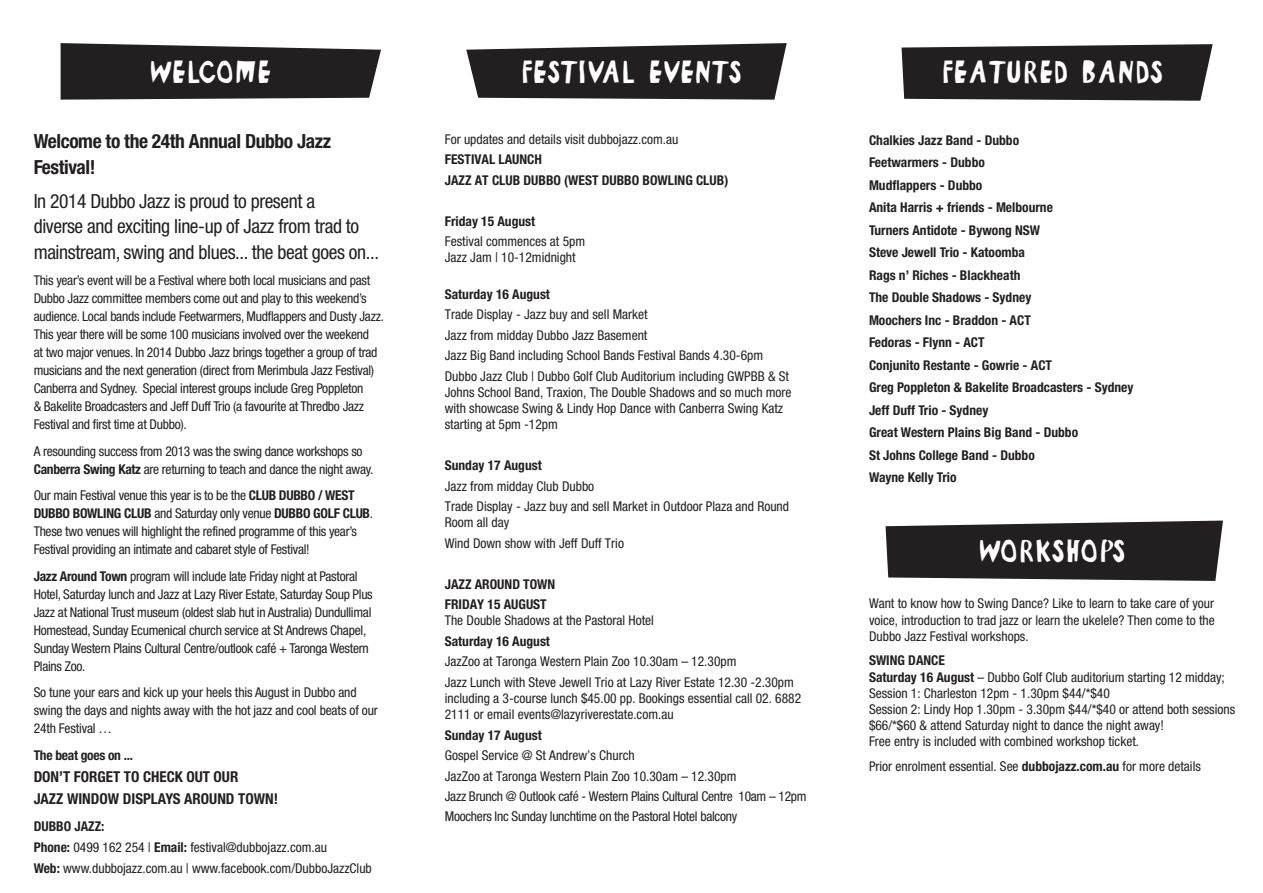
<style>
.page{position:relative;width:1263px;height:893px;background:#fff}
.page>*{position:absolute;margin:0;border:0;box-sizing:border-box;transform-origin:0 0}
.t1{font:22.5px "Nacht";letter-spacing:.14em;color:#fff}
.Body{font:condensed 19.5px/25.5px "Helvetica Neue";letter-spacing:-.02em;color:#231f20}
.Body-2{font:700 condensed 19.5px/25.5px "Helvetica Neue";letter-spacing:-.02em;color:#231f20}
.Festival{font:700 condensed 15px/21.6px "Helvetica Neue";color:#231f20}
.Body-3{font:condensed 13.5px/18px "Helvetica Neue";letter-spacing:-.02em;color:#231f20}
.Festival-2{font:condensed 13.5px/16.2px "Helvetica Neue";color:#231f20}
.Bands{font:700 condensed 13.5px "Helvetica Neue";color:#231f20}
.Body-4{font:condensed 13.5px/16.2px "Helvetica Neue";color:#231f20}
.Festival-3{font:700 condensed 13.5px "Helvetica Neue";color:#231f20}
.t2{font:condensed 13.5px/21px "Helvetica Neue LT";color:#231f20}
.Festival-4{font:condensed 13.5px "Helvetica Neue";letter-spacing:-.02em;color:#231f20}
.Body-5{font:700 condensed 13.5px "Helvetica Neue";letter-spacing:-.02em;color:#231f20}
.s1{font-weight:700}
</style>
<div class="page">
<svg style="left:61px;top:43px;width:320px;height:57px;background:#373334"></svg>
<svg style="left:466px;top:43px;width:321px;height:57px;background:#3d393a"></svg>
<svg style="left:901px;top:44px;width:312px;height:57px;background:#343132"></svg>
<svg style="left:885px;top:521px;width:338px;height:60px;background:#353233"></svg>
<p class="t1" style="left:151px;top:61px;width:120px">WELCOME</p>
<p class="t1" style="left:522px;top:61px;width:221px">FESTIVAL EVENTS</p>
<p class="t1" style="left:942px;top:61px;width:222px">FEATURED BANDS</p>
<p class="Body-2" style="left:34px;top:128px;width:299px">Welcome to the 24th Annual Dubbo Jazz<br>Festival!</p>
<p class="Body" style="left:34px;top:188px;width:347px">In 2014 Dubbo Jazz is proud to present a<br>diverse and exciting line-up of Jazz from trad to mainstream, swing and blues... the beat goes on...</p>
<p class="Body-3" style="left:34px;top:272px;width:352px">This year’s event will be a Festival where both local musicians and past Dubbo Jazz committee members come out and play to this weekend’s audience. Local bands include Feetwarmers, Mudflappers and Dusty Jazz.<br>This year there will be some 100 musicians involved over the weekend<br>at two major venues. In 2014 Dubbo Jazz brings together a group of trad musicians and the next generation (direct from Merimbula Jazz Festival)<br>Canberra and Sydney. Special interest groups include Greg Poppleton<br>&amp; Bakelite Broadcasters and Jeff Duff Trio (a favourite at Thredbo Jazz Festival and first time at Dubbo).</p>
<p class="Body-3" style="left:34px;top:442px;width:341px">A resounding success from 2013 was the swing dance workshops so<br><span class="s1">Canberra Swing Katz</span> are returning to teach and dance the night away.</p>
<p class="Body-3" style="left:34px;top:487px;width:341px">Our main Festival venue this year is to be the <span class="s1">CLUB DUBBO / WEST DUBBO BOWLING CLUB</span> and Saturday only venue <span class="s1">DUBBO GOLF CLUB</span>.<br>These two venues will highlight the refined programme of this year’s Festival providing an intimate and cabaret style of Festival!</p>
<p class="Body-3" style="left:34px;top:567px;width:341px"><span class="s1">Jazz Around Town</span> program will include late Friday night at Pastoral Hotel, Saturday lunch and Jazz at Lazy River Estate, Saturday Soup Plus Jazz at National Trust museum (oldest slab hut in Australia) Dundullimal Homestead, Sunday Ecumenical church service at St Andrews Chapel, Sunday Western Plains Cultural Centre/outlook café + Taronga Western Plains Zoo.</p>
<p class="Body-3" style="left:34px;top:684px;width:346px">So tune your ears and kick up your heels this August in Dubbo and swing the days and nights away with the hot jazz and cool beats of our<br>24th Festival …</p>
<p class="Body-5" style="left:34px;top:747px;width:101px">The beat goes on ...</p>
<p class="Festival" style="left:34px;top:766px;width:246px">DON’T FORGET TO CHECK OUT OUR<br>JAZZ WINDOW DISPLAYS AROUND TOWN!</p>
<p class="t2" style="left:34px;top:815px;width:295px"><span class="s1">DUBBO JAZZ:<br>Phone:</span> 0499 162 254 | <span class="s1">Email:</span> festival@dubbojazz.com.au</p>
<p class="t2" style="left:34px;top:857px;width:340px"><span class="s1">Web:</span> www.dubbojazz.com.au | www.facebook.com/DubboJazzClub</p>
<p class="Festival-2" style="left:445px;top:131px;width:235px">For updates and details visit dubbojazz.com.au</p>
<p class="Festival-3" style="left:445px;top:151px;width:99px">FESTIVAL LAUNCH</p>
<p class="Festival-3" style="left:445px;top:172px;width:285px">JAZZ AT CLUB DUBBO (WEST DUBBO BOWLING CLUB)</p>
<p class="Festival-3" style="left:445px;top:213px;width:92px">Friday 15 August</p>
<p class="Festival-2" style="left:445px;top:233px;width:142px">Festival commences at 5pm<br>Jazz Jam | 10-12midnight</p>
<p class="Festival-3" style="left:445px;top:286px;width:107px">Saturday 16 August</p>
<p class="Festival-2" style="left:445px;top:306px;width:204px">Trade Display - Jazz buy and sell Market</p>
<p class="Festival-2" style="left:445px;top:327px;width:204px">Jazz from midday Dubbo Jazz Basement</p>
<p class="Festival-2" style="left:445px;top:347px;width:320px">Jazz Big Band including School Bands Festival Bands 4.30-6pm</p>
<p class="Festival-2" style="left:445px;top:368px;width:348px">Dubbo Jazz Club | Dubbo Golf Club Auditorium including GWPBB &amp; St Johns School Band, Traxion, The Double Shadows and so much more with showcase Swing &amp; Lindy Hop Dance with Canberra Swing Katz starting at 5pm -12pm</p>
<p class="Festival-3" style="left:445px;top:457px;width:98px">Sunday 17 August</p>
<p class="Festival-2" style="left:445px;top:478px;width:151px">Jazz from midday Club Dubbo</p>
<p class="Festival-2" style="left:445px;top:498px;width:346px">Trade Display - Jazz buy and sell Market in Outdoor Plaza and Round<br>Room all day</p>
<p class="Festival-2" style="left:445px;top:535px;width:181px">Wind Down show with Jeff Duff Trio</p>
<p class="Festival-3" style="left:445px;top:576px;width:112px">JAZZ AROUND TOWN</p>
<p class="Festival-2" style="left:445px;top:596px;width:211px"><span class="s1">FRIDAY 15 AUGUST<br></span>The Double Shadows at the Pastoral Hotel</p>
<p class="Festival-3" style="left:445px;top:633px;width:107px">Saturday 16 August</p>
<p class="Festival-2" style="left:445px;top:653px;width:293px">JazZoo at Taronga Western Plain Zoo 10.30am – 12.30pm</p>
<p class="Festival-2" style="left:445px;top:674px;width:358px">Jazz Lunch with Steve Jewell Trio at Lazy River Estate 12.30 -2.30pm including a 3-course lunch $45.00 pp. Bookings essential call 02. 6882<br>2111 or email events@lazyriverestate.com.au</p>
<p class="Festival-3" style="left:445px;top:727px;width:98px">Sunday 17 August</p>
<p class="Festival-2" style="left:445px;top:747px;width:191px">Gospel Service @ St Andrew’s Church</p>
<p class="Festival-2" style="left:445px;top:768px;width:293px">JazZoo at Taronga Western Plain Zoo 10.30am – 12.30pm</p>
<p class="Festival-4" style="left:445px;top:788px;width:363px">Jazz Brunch @ Outlook café - Western Plains Cultural Centre 10am – 12pm</p>
<p class="Festival-4" style="left:445px;top:809px;width:294px">Moochers Inc Sunday lunchtime on the Pastoral Hotel balcony</p>
<p class="Bands" style="left:869px;top:132px;width:152px">Chalkies Jazz Band - Dubbo</p>
<p class="Bands" style="left:869px;top:154px;width:117px">Feetwarmers - Dubbo</p>
<p class="Bands" style="left:869px;top:177px;width:115px">Mudflappers - Dubbo</p>
<p class="Bands" style="left:869px;top:199px;width:185px">Anita Harris + friends - Melbourne</p>
<p class="Bands" style="left:869px;top:222px;width:173px">Turners Antidote - Bywong NSW</p>
<p class="Bands" style="left:869px;top:244px;width:158px">Steve Jewell Trio - Katoomba</p>
<p class="Bands" style="left:869px;top:267px;width:153px">Rags n’ Riches - Blackheath</p>
<p class="Bands" style="left:869px;top:289px;width:164px">The Double Shadows - Sydney</p>
<p class="Bands" style="left:869px;top:312px;width:163px">Moochers Inc - Braddon - ACT</p>
<p class="Bands" style="left:869px;top:334px;width:117px">Fedoras - Flynn - ACT</p>
<p class="Bands" style="left:869px;top:357px;width:185px">Conjunito Restante - Gowrie - ACT</p>
<p class="Bands" style="left:869px;top:379px;width:266px">Greg Poppleton &amp; Bakelite Broadcasters - Sydney</p>
<p class="Bands" style="left:869px;top:402px;width:121px">Jeff Duff Trio - Sydney</p>
<p class="Bands" style="left:869px;top:424px;width:211px">Great Western Plains Big Band - Dubbo</p>
<p class="Bands" style="left:869px;top:447px;width:167px">St Johns College Band - Dubbo</p>
<p class="Bands" style="left:869px;top:469px;width:89px">Wayne Kelly Trio</p>
<p class="t1" style="left:980px;top:540px;width:146px">WORKSHOPS</p>
<p class="Body-3" style="left:869px;top:595px;width:347px;line-height:16.2px;text-align:justify">Want to know how to Swing Dance? Like to learn to take care of your voice, introduction to trad jazz or learn the ukelele? Then come to the Dubbo Jazz Festival workshops.</p>
<p class="Body-4" style="left:869px;top:652px;width:368px"><span class="s1">SWING DANCE<br>Saturday 16 August</span> – Dubbo Golf Club auditorium starting 12 midday; Session 1: Charleston 12pm - 1.30pm $44/*$40<br>Session 2: Lindy Hop 1.30pm - 3.30pm $44/*$40 or attend both sessions $66/*$60 &amp; attend Saturday night to dance the night away!<br>Free entry is included with combined workshop ticket.</p>
<p class="Body-4" style="left:869px;top:758px;width:333px">Prior enrolment essential. See <span class="s1">dubbojazz.com.au</span> for more details</p>
</div>
